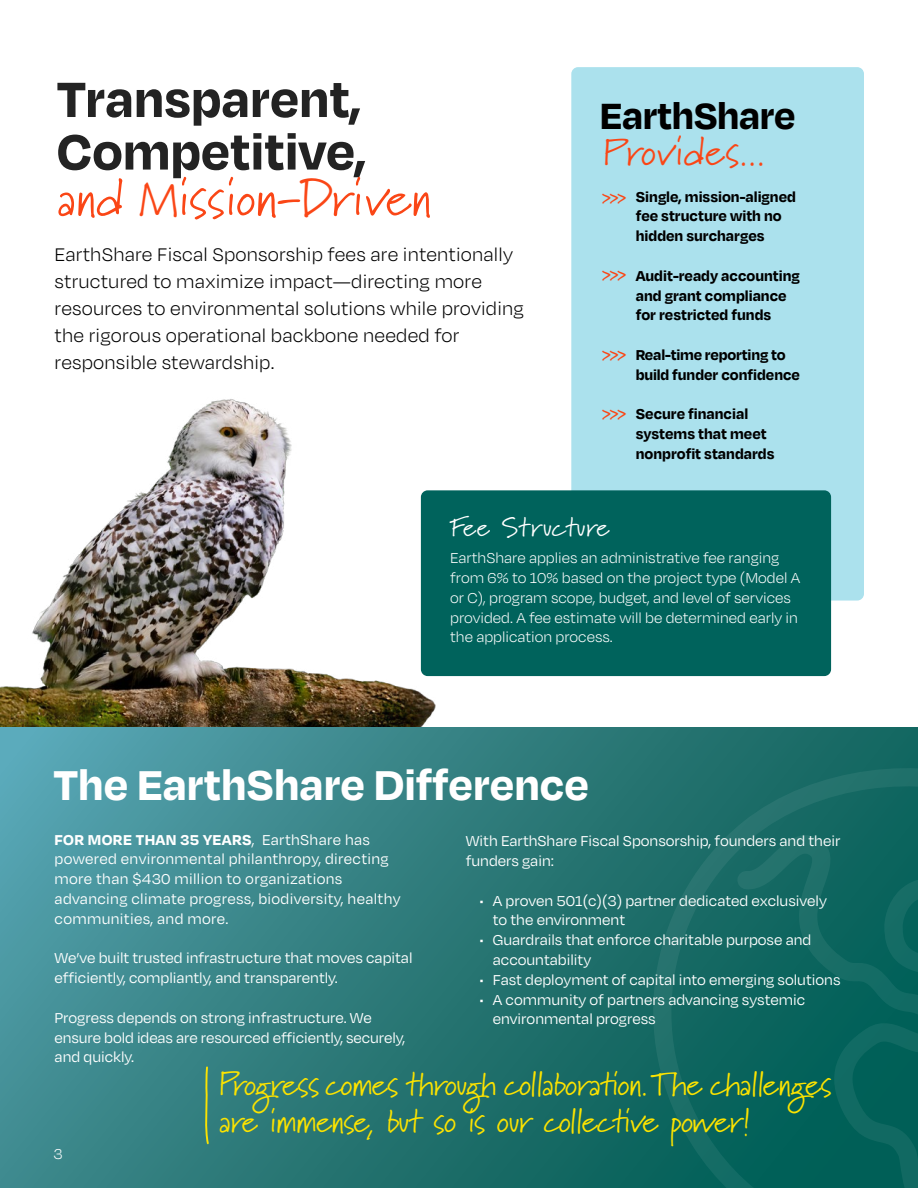
<style>
.page{position:relative;width:918px;height:1188px;background:#fff}
.page>*{position:absolute;margin:0;border:0;box-sizing:border-box;transform-origin:0 0}
.t1{font:700 57px/52.5px "Degular";color:#232323}
.t2{font:52.5px "Marydale";color:#fa4616}
.t3{font:700 48px "Degular";color:#fff}
.t4{font:700 42px "Degular";letter-spacing:-.01em;color:#000}
.t5{font:40.5px "Marydale";letter-spacing:.01em;color:#fa4616}
.t6{font:33px/37.5px "Marydale";letter-spacing:-.02em;color:#fce300}
.t7{font:27px "Marydale";letter-spacing:.01em;color:#fff}
.t8{font:300 21px/27px "Degular";letter-spacing:.01em;color:#000}
.t9{font:700 18px "Marydale";color:#fa4616}
.t10{font:16.5px/19.8px "Degular";color:#fff}
.t11{font:700 16.5px/19.8px "Degular";color:#000}
.t12{font:300 16.5px/19.8px "Degular";color:#fff}
.t13{font:16.5px/19.8px "Degular";letter-spacing:.02em;color:#fff}
.s1{font-size:46.65px}
.s2{font-size:49.8px}
.s3{font-size:36.45px}
.s4{font-weight:700}
</style>
<div class="page">
<img style="left:0;top:399px;width:461px;height:329px">
<svg style="left:0;top:728px;width:918px;height:460px;background:#328081"></svg>
<svg style="left:652px;top:767px;width:266px;height:421px;background:#0f6760"></svg>
<div style="left:571px;top:67px;width:293px;height:534px;background:#abe1ed;border-radius:7px"></div>
<svg style="left:205px;top:1065px;width:5px;height:81px"></svg>
<div style="left:421px;top:490px;width:410px;height:186px;background:#00635c;border-radius:7px"></div>
<h1 class="t1" style="left:57px;top:70px;width:311px">Transparent,<br>Competitive,</h1>
<h2 class="t2" style="left:57px;top:166px;width:376px">and <span class="s1">M</span>is<span class="s2">s</span>ion-Driven</h2>
<p class="t8" style="left:55px;top:241px;width:471px">EarthShare Fiscal Sponsorship fees are intentionally structured to maximize impact—directing more resources to environmental solutions while providing the rigorous operational backbone needed for responsible stewardship.</p>
<h3 class="t4" style="left:600px;top:89px;width:197px">EarthShare</h3>
<h3 class="t5" style="left:603px;top:128px;width:163px"><span class="s3">P</span>rovides...</h3>
<p class="t9" style="left:602px;top:186px;width:26px">&gt;&gt;&gt;</p>
<p class="t9" style="left:602px;top:264px;width:26px">&gt;&gt;&gt;</p>
<p class="t9" style="left:602px;top:343px;width:26px">&gt;&gt;&gt;</p>
<p class="t9" style="left:602px;top:402px;width:26px">&gt;&gt;&gt;</p>
<p class="t11" style="left:636px;top:186px;width:162px">Single, mission-aligned fee structure with no hidden surcharges</p>
<p class="t11" style="left:636px;top:265px;width:166px">Audit-ready accounting and grant compliance for restricted funds</p>
<p class="t11" style="left:636px;top:344px;width:166px">Real-time reporting to build funder confidence</p>
<p class="t11" style="left:636px;top:404px;width:140px">Secure financial systems that meet nonprofit standards</p>
<h3 class="t7" style="left:450px;top:511px;width:161px">Fee Structure</h3>
<p class="t12" style="left:450px;top:548px;width:352px">EarthShare applies an administrative fee ranging from 6% to 10% based on the project type (Model A or C), program scope, budget, and level of services provided. A fee estimate will be determined early in the application process.</p>
<h3 class="t3" style="left:54px;top:755px;width:537px">The EarthShare Difference</h3>
<p class="t13" style="left:55px;top:829px;width:348px"><span class="s4">FOR MORE THAN 35 YEARS</span>, EarthShare has powered environmental philanthropy, directing more than $430 million to organizations advancing climate progress, biodiversity, healthy communities, and more.</p>
<p class="t10" style="left:55px;top:948px;width:359px">We’ve built trusted infrastructure that moves capital efficiently, compliantly, and transparently.</p>
<p class="t10" style="left:55px;top:1007px;width:352px">Progress depends on strong infrastructure. We ensure bold ideas are resourced efficiently, securely, and quickly.</p>
<p class="t10" style="left:466px;top:830px;width:376px">With EarthShare Fiscal Sponsorship, founders and their funders gain:</p>
<p class="t10" style="left:493px;top:890px;width:336px;text-indent:-13px">• A proven 501(c)(3) partner dedicated exclusively to the environment</p>
<p class="t10" style="left:493px;top:929px;width:320px;text-indent:-13px">• Guardrails that enforce charitable purpose and accountability</p>
<p class="t10" style="left:479px;top:969px;width:363px">• Fast deployment of capital into emerging solutions</p>
<p class="t10" style="left:493px;top:989px;width:314px;text-indent:-13px">• A community of partners advancing systemic environmental progress</p>
<p class="t12" style="left:54px;top:1143px;width:11px">3</p>
<h3 class="t6" style="left:219px;top:1065px;width:615px">Progress comes through collaboration. The challenges are immense, but so is our collective power!</h3>
</div>
